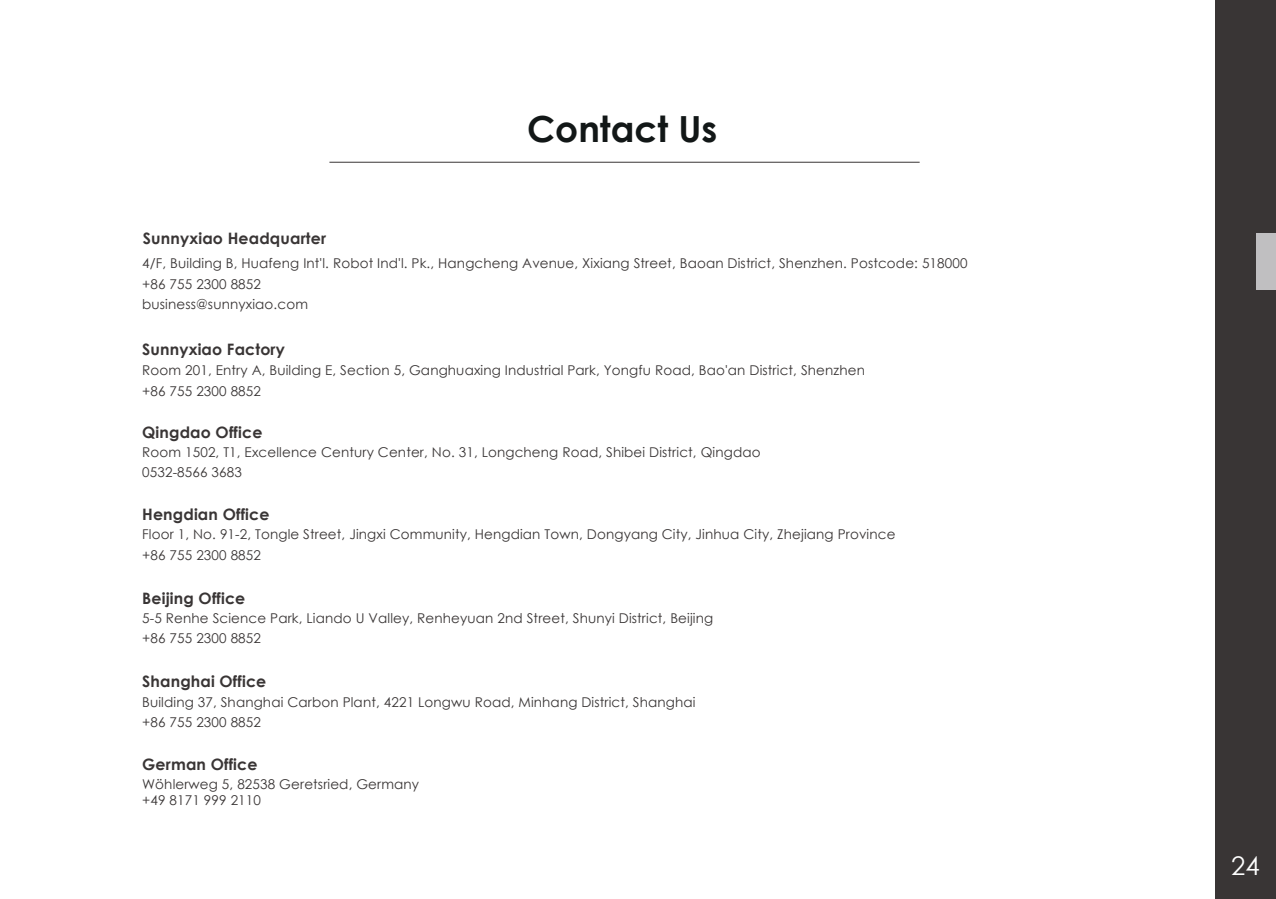
<style>
.page{position:relative;width:1276px;height:899px;background:#fff}
.page>*{position:absolute;margin:0;border:0;box-sizing:border-box;transform-origin:0 0}
.t1{font:700 36px "Century Gothic";color:#121717}
.t2{font:25.65px "Century Gothic";color:#fff}
.t3{font:700 15.75px "Century Gothic";letter-spacing:.01em;color:#393535}
.t4{font:13.5px/20.2px "Century Gothic";letter-spacing:.01em;color:#393535}
</style>
<div class="page">
<div style="left:1215px;top:0;width:61px;height:899px;background:#393535"></div>
<hr style="left:329px;top:162px;width:590px;height:1px;background:#393535">
<div style="left:1256px;top:233px;width:20px;height:57px;background:#c0bfc1"></div>
<p class="t3" style="left:143px;top:227px;width:185px">Sunnyxiao Headquarter</p>
<h1 class="t1" style="left:527px;top:102px;width:192px">Contact Us</h1>
<p class="t4" style="left:142px;top:253px;width:827px">4/F, Building B, Huafeng Int'l. Robot Ind'l. Pk., Hangcheng Avenue, Xixiang Street, Baoan District, Shenzhen. Postcode: 518000 +86 755 2300 8852<br>business@sunnyxiao.com</p>
<p class="t3" style="left:142px;top:337px;width:144px">Sunnyxiao Factory</p>
<p class="t4" style="left:142px;top:360px;width:724px">Room 201, Entry A, Building E, Section 5, Ganghuaxing Industrial Park, Yongfu Road, Bao'an District, Shenzhen +86 755 2300 8852</p>
<p class="t3" style="left:142px;top:421px;width:122px">Qingdao Office</p>
<p class="t4" style="left:142px;top:441px;width:620px">Room 1502, T1, Excellence Century Center, No. 31, Longcheng Road, Shibei District, Qingdao<br>0532-8566 3683</p>
<p class="t3" style="left:142px;top:503px;width:129px">Hengdian Office</p>
<p class="t4" style="left:142px;top:524px;width:755px">Floor 1, No. 91-2, Tongle Street, Jingxi Community, Hengdian Town, Dongyang City, Jinhua City, Zhejiang Province +86 755 2300 8852</p>
<p class="t3" style="left:142px;top:586px;width:105px">Beijing Office</p>
<p class="t4" style="left:142px;top:608px;width:572px">5-5 Renhe Science Park, Liando U Valley, Renheyuan 2nd Street, Shunyi District, Beijing +86 755 2300 8852</p>
<p class="t3" style="left:142px;top:670px;width:126px">Shanghai Office</p>
<p class="t4" style="left:142px;top:692px;width:555px">Building 37, Shanghai Carbon Plant, 4221 Longwu Road, Minhang District, Shanghai +86 755 2300 8852</p>
<p class="t3" style="left:142px;top:752px;width:117px">German Office</p>
<p class="t4" style="left:142px;top:775px;width:278px;line-height:16.2px">Wöhlerweg 5, 82538 Geretsried, Germany +49 8171 999 2110</p>
<h2 class="t2" style="left:1231px;top:848px;width:30px">24</h2>
</div>
